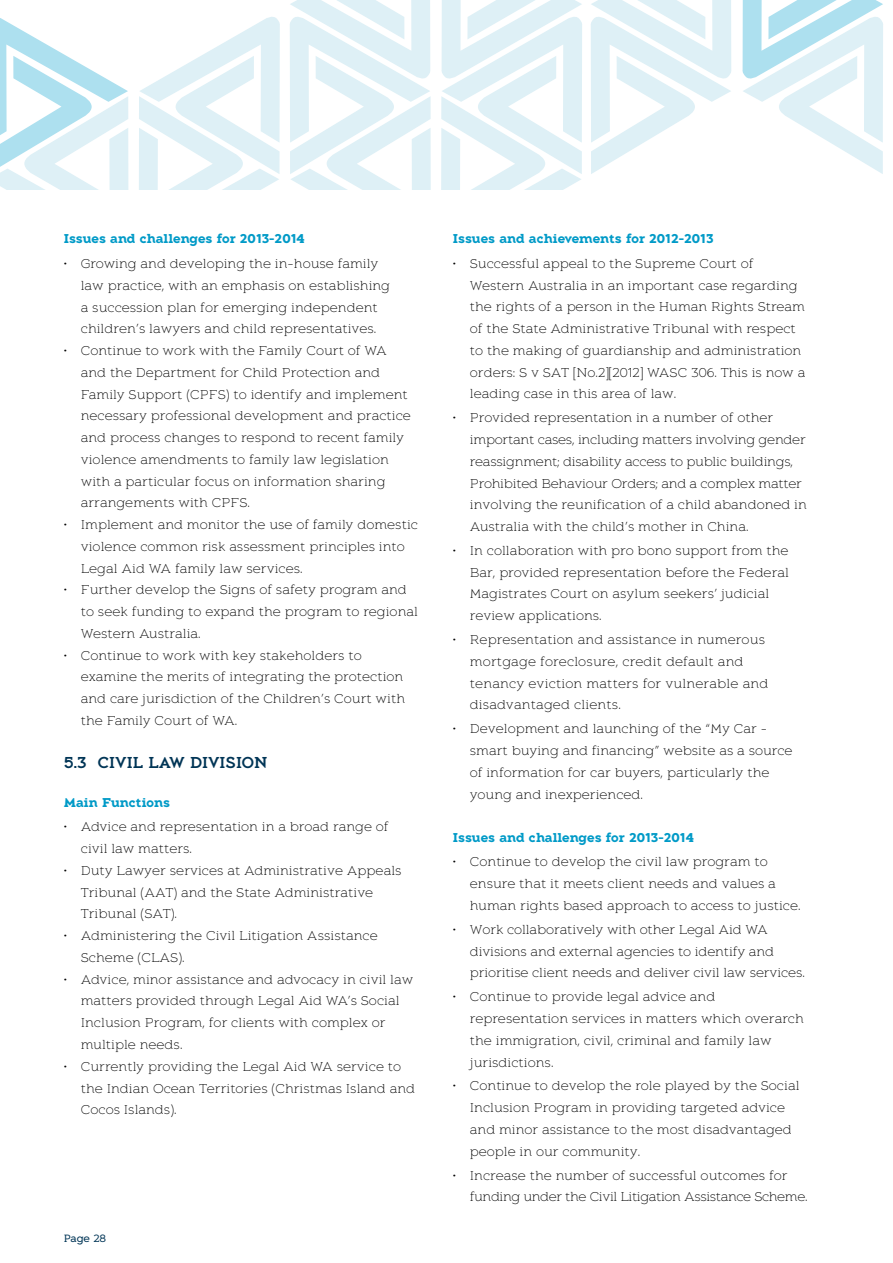
<style>
.page{position:relative;width:893px;height:1263px;background:#fff}
.page>*{position:absolute;margin:0;border:0;box-sizing:border-box;transform-origin:0 0}
.t1{font:500 15.75px "Aeron";color:#003556}
.t2{font:300 12.75px/21.8px "Aeron";color:#000}
.t3{font:300 12.75px/21.8px "Aeron";letter-spacing:-.02em;color:#000}
.t4{font:700 12.75px "Aeron";color:#009ac7}
.t5{font:300 12.75px/21.8px "Aeron";letter-spacing:-.03em;color:#000}
.t6{font:10.5px "Aeron";letter-spacing:-.01em;color:#003556}
</style>
<div class="page">
<svg style="left:0;top:18px;width:129px;height:172px"></svg>
<svg style="left:139px;top:17px;width:141px;height:173px"></svg>
<svg style="left:290px;top:0;width:141px;height:190px"></svg>
<svg style="left:441px;top:0;width:141px;height:190px"></svg>
<svg style="left:591px;top:0;width:141px;height:174px"></svg>
<svg style="left:742px;top:0;width:141px;height:174px"></svg>
<hr style="left:892px;top:531px;width:1px;height:732px;background:#d5eef6">
<p class="t4" style="left:64px;top:231px;width:243px">Issues and challenges for 2013-2014</p>
<p class="t2" style="left:81px;top:253px;width:311px;text-indent:-17px">• Growing and developing the in-house family law practice, with an emphasis on establishing a succession plan for emerging independent children’s lawyers and child representatives.</p>
<p class="t2" style="left:81px;top:340px;width:332px;text-indent:-17px">• Continue to work with the Family Court of WA and the Department for Child Protection and Family Support (CPFS) to identify and implement necessary professional development and practice and process changes to respond to recent family violence amendments to family law legislation with a particular focus on information sharing arrangements with CPFS.</p>
<p class="t2" style="left:81px;top:514px;width:339px;text-indent:-17px">• Implement and monitor the use of family domestic violence common risk assessment principles into<br>Legal Aid WA family law services.</p>
<p class="t2" style="left:81px;top:579px;width:339px;text-indent:-17px">• Further develop the Signs of safety program and to seek funding to expand the program to regional<br>Western Australia.</p>
<p class="t2" style="left:81px;top:644px;width:326px;text-indent:-17px">• Continue to work with key stakeholders to examine the merits of integrating the protection and care jurisdiction of the Children’s Court with the Family Court of WA.</p>
<p class="t1" style="left:64px;top:753px;width:55px">5.3 CIVIL</p>
<p class="t1" style="left:148px;top:753px;width:52px">LAW DIVISI</p>
<p class="t1" style="left:242px;top:753px;width:27px">ON</p>
<p class="t4" style="left:64px;top:794px;width:108px">Main Functions</p>
<p class="t2" style="left:81px;top:816px;width:309px;text-indent:-17px">• Advice and representation in a broad range of civil law matters.</p>
<p class="t2" style="left:81px;top:860px;width:322px;text-indent:-17px">• Duty Lawyer services at Administrative Appeals<br>Tribunal (AAT) and the State Administrative<br>Tribunal (SAT).</p>
<p class="t2" style="left:81px;top:925px;width:298px;text-indent:-17px">• Administering the Civil Litigation Assistance<br>Scheme (CLAS).</p>
<p class="t2" style="left:81px;top:969px;width:334px;text-indent:-17px">• Advice, minor assistance and advocacy in civil law matters provided through Legal Aid WA’s Social Inclusion Program, for clients with complex or multiple needs.</p>
<p class="t2" style="left:81px;top:1056px;width:336px;text-indent:-17px">• Currently providing the Legal Aid WA service to the Indian Ocean Territories (Christmas Island and<br>Cocos Islands).</p>
<p class="t6" style="left:64px;top:1232px;width:44px">Page 28</p>
<p class="t4" style="left:453px;top:231px;width:262px">Issues and achievements for 2012-2013</p>
<p class="t2" style="left:470px;top:253px;width:337px;text-indent:-17px">• Successful appeal to the Supreme Court of Western Australia in an important case regarding the rights of a person in the Human Rights Stream of the State Administrative Tribunal with respect to the making of guardianship and administration orders: S v SAT [No.2][2012] WASC 306. This is now a leading case in this area of law.</p>
<p class="t3" style="left:470px;top:407px;width:339px;text-indent:-17px">• Provided representation in a number of other important cases, including matters involving gender reassignment; disability access to public buildings, Prohibited Behaviour Orders; and a complex matter involving the reunification of a child abandoned in Australia with the child’s mother in China.</p>
<p class="t2" style="left:470px;top:540px;width:321px;text-indent:-17px">• In collaboration with pro bono support from the Bar, provided representation before the Federal Magistrates Court on asylum seekers’ judicial review applications.</p>
<p class="t2" style="left:470px;top:629px;width:300px;text-indent:-17px">• Representation and assistance in numerous mortgage foreclosure, credit default and tenancy eviction matters for vulnerable and disadvantaged clients.</p>
<p class="t2" style="left:470px;top:718px;width:324px;text-indent:-17px">• Development and launching of the “My Car - smart buying and financing” website as a source of information for car buyers, particularly the young and inexperienced.</p>
<p class="t4" style="left:453px;top:829px;width:243px">Issues and challenges for 2013-2014</p>
<p class="t2" style="left:470px;top:851px;width:332px;text-indent:-17px">• Continue to develop the civil law program to ensure that it meets client needs and values a human rights based approach to access to justice.</p>
<p class="t2" style="left:470px;top:919px;width:336px;text-indent:-17px">• Work collaboratively with other Legal Aid WA divisions and external agencies to identify and prioritise client needs and deliver civil law services.</p>
<p class="t2" style="left:470px;top:986px;width:336px;text-indent:-17px">• Continue to provide legal advice and representation services in matters which overarch the immigration, civil, criminal and family law jurisdictions.</p>
<p class="t2" style="left:470px;top:1075px;width:331px;text-indent:-17px">• Continue to develop the role played by the Social Inclusion Program in providing targeted advice and minor assistance to the most disadvantaged people in our community.</p>
<p class="t5" style="left:470px;top:1164px;width:339px;text-indent:-17px">• Increase the number of successful outcomes for funding under the Civil Litigation Assistance Scheme.</p>
</div>
